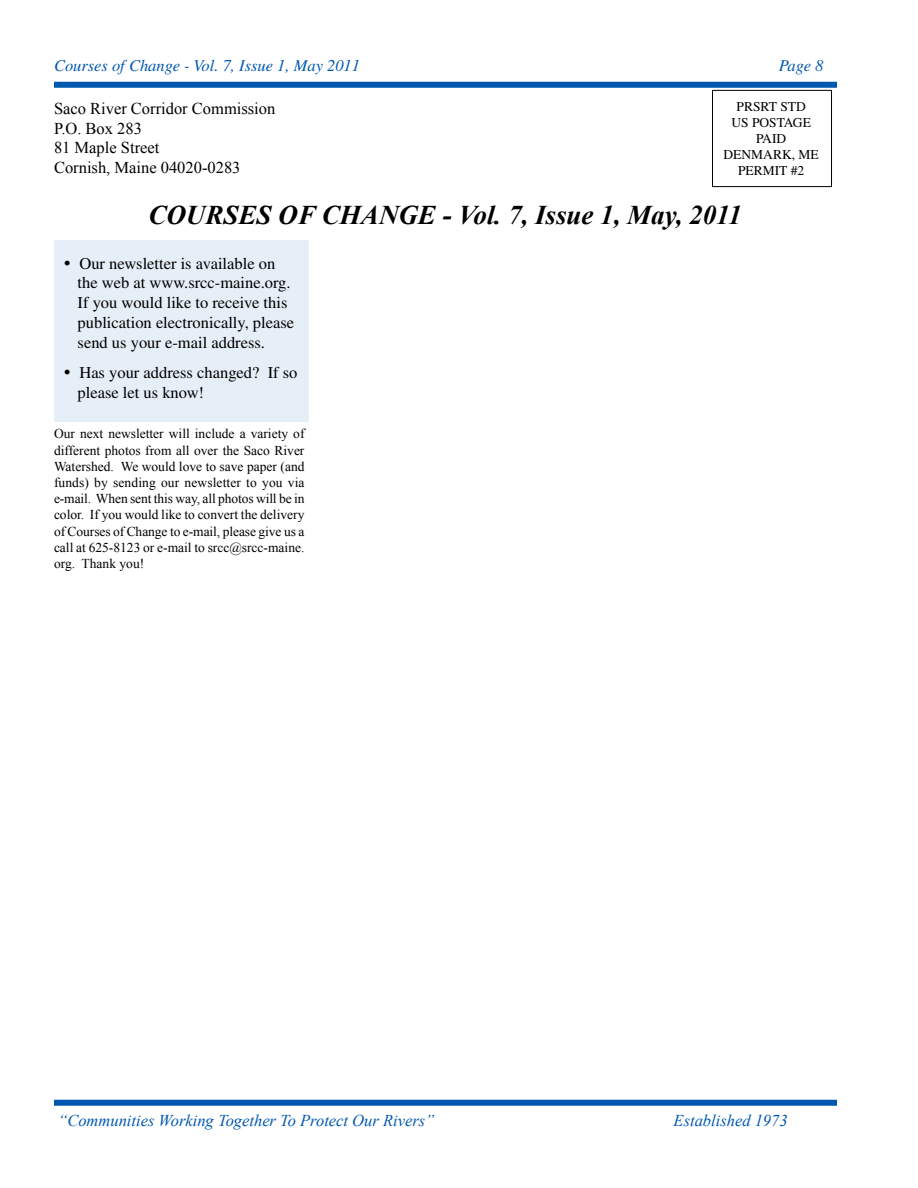
<style>
.page{position:relative;width:918px;height:1188px;background:#fff}
.page>*{position:absolute;margin:0;border:0;box-sizing:border-box;transform-origin:0 0}
.t1{font:italic 700 27px "Times New Roman";color:#000}
.t2{font:16.5px/19.8px "Times";color:#000}
.t3{font:italic 16.5px "Times New Roman";color:#0057b0}
.t4{font:16.5px/19.8px "Times New Roman";color:#000}
.t5{font:italic 16.5px "Times";color:#0057b0}
.t6{font:13.5px/16.2px "Times New Roman";color:#000;text-align:justify}
.t7{font:13.5px/16.2px "Times";color:#000;text-align:center}
.s1{font-size:18px}
</style>
<div class="page">
<div style="left:54px;top:54px;width:780px;height:29px;background:linear-gradient(to right,#fff,#fff)"></div>
<div style="left:54px;top:1100px;width:783px;height:6px;background:#0057b0"></div>
<div style="left:54px;top:82px;width:783px;height:6px;background:#0057b0"></div>
<div style="left:712px;top:90px;width:120px;height:97px;border:1px solid #000"></div>
<div style="left:54px;top:58px;width:783px;height:23px;background:#fff"></div>
<div style="left:54px;top:240px;width:254px;height:182px;background:#e6eef7"></div>
<p class="t3" style="left:58px;top:53px;width:167px">Courses of Change - Vol.</p>
<p class="t3" style="left:323px;top:53px;width:42px">, 2011</p>
<p class="t4" style="left:54px;top:98px;width:223px">Saco River Corridor Commission<br>P.O. Box 283<br>81 Maple Street<br>Cornish, Maine 04020-0283</p>
<h1 class="t1" style="left:148px;top:196px;width:595px">COURSES OF CHANGE - Vol. 7, Issue 1, May, 2011</h1>
<p class="t5" style="left:54px;top:56px;width:308px">Courses of Change - Vol. 7, Issue 1, May 2011</p>
<p class="t5" style="left:779px;top:56px;width:46px">Page 8</p>
<p class="t7" style="left:724px;top:98px;width:97px">PRSRT STD<br>US POSTAGE<br>PAID<br>DENMARK, ME<br>PERMIT #2</p>
<p class="t2" style="left:78px;top:253px;width:218px;text-indent:-14px"><span class="s1">•</span> Our newsletter is available on the web at www.srcc-maine.org.<br>If you would like to receive this publication electronically, please send us your e-mail address.</p>
<p class="t2" style="left:78px;top:363px;width:221px;text-indent:-14px"><span class="s1">•</span> Has your address changed? If so please let us know!</p>
<p class="t6" style="left:54px;top:426px;width:252px">Our next newsletter will include a variety of different photos from all over the Saco River Watershed. We would love to save paper (and funds) by sending our newsletter to you via e-mail. When sent this way, all photos will be in color. If you would like to convert the delivery of Courses of Change to e-mail, please give us a call at 625-8123 or e-mail to srcc@srcc-maine. org. Thank you!</p>
<p class="t3" style="left:58px;top:1109px;width:378px">“Communities Working Together To Protect Our Rivers”</p>
<p class="t3" style="left:674px;top:1109px;width:116px">Established 1973</p>
</div>
